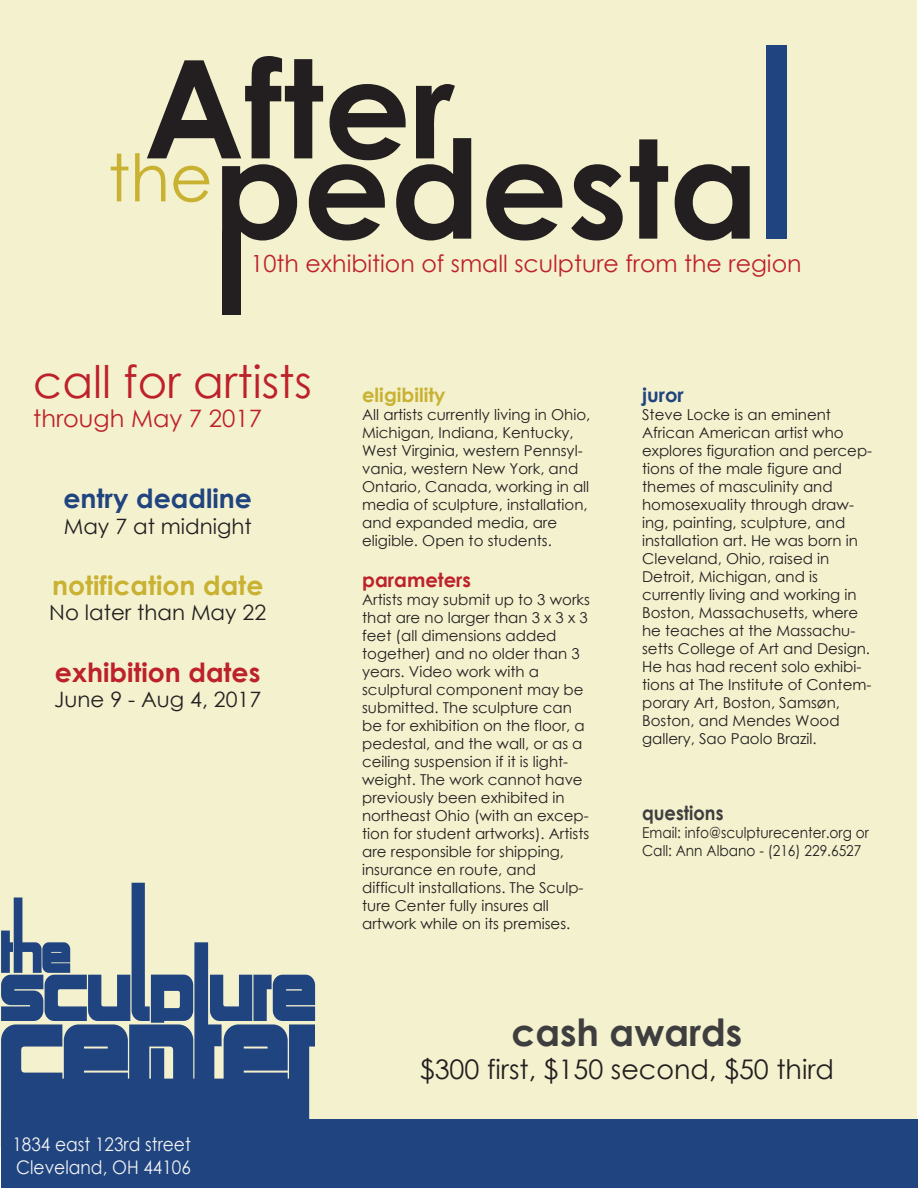
<style>
.page{position:relative;width:918px;height:1188px;background:#fff}
.page>*{position:absolute;margin:0;border:0;box-sizing:border-box;transform-origin:0 0}
.t1{font:700 136.5px "Century Gothic";color:#231f20}
.t2{font:65.55px "Century Gothic";color:#c9b232}
.t3{font:45px "Century Gothic";color:#bd2129}
.t4{font:700 37.5px "Century Gothic";color:#3e3e3f}
.t5{font:27px "Century Gothic";color:#231f20}
.t6{font:700 26.55px "Century Gothic";color:#c9b232}
.t7{font:700 26.55px "Century Gothic";color:#bd2129}
.t8{font:700 26.55px "Century Gothic";color:#20447f}
.t9{font:24px "Century Gothic";color:#bd2129}
.t10{font:23.7px "Century Gothic";color:#bd2129}
.t11{font:21.15px "Century Gothic";color:#231f20}
.t12{font:700 19.5px "Century Gothic";color:#c9b232}
.t13{font:700 19.5px "Century Gothic";color:#bd2129}
.t14{font:700 19.5px "Century Gothic";color:#3e3e3f;scale:.92 1}
.t15{font:700 19.5px "Century Gothic";color:#20447f}
.t16{font:18.75px/22.5px "Century Gothic";color:#f2f3f4;scale:.91 1}
.t17{font:15px/18px "Century Gothic";color:#231f20}
.t18{font:15px/18px "Century Gothic";color:#231f20;scale:.92 1}
</style>
<div class="page">
<div style="left:0;top:0;width:916px;height:1147px;background:#f4f1cf"></div>
<div style="left:1px;top:1119px;width:917px;height:69px;background:#20447f"></div>
<svg style="left:1px;top:883px;width:314px;height:236px;fill:#20447f"></svg>
<div style="left:766px;top:45px;width:21px;height:194px;background:#20447f"></div>
<div style="left:222px;top:232px;width:18px;height:83px;background:#231f20"></div>
<h1 class="t1" style="left:144px;top:5px;width:313px">After</h1>
<h1 class="t1" style="left:213px;top:85px;width:580px">pedestal</h1>
<h2 class="t2" style="left:108px;top:132px;width:106px">the</h2>
<h3 class="t10" style="left:250px;top:247px;width:553px">10th exhibition of small sculpture from the region</h3>
<h3 class="t3" style="left:33px;top:350px;width:280px">call for artists</h3>
<h3 class="t9" style="left:33px;top:402px;width:230px">through May 7 2017</h3>
<h3 class="t8" style="left:64px;top:478px;width:190px">entry deadline</h3>
<h3 class="t11" style="left:64px;top:511px;width:189px">May 7 at midnight</h3>
<h3 class="t6" style="left:52px;top:565px;width:213px">notification date</h3>
<h3 class="t11" style="left:49px;top:598px;width:218px">No later than May 22</h3>
<h3 class="t7" style="left:55px;top:652px;width:207px">exhibition dates</h3>
<h3 class="t11" style="left:54px;top:685px;width:208px">June 9 - Aug 4, 2017</h3>
<p class="t16" style="left:12px;top:1133px;width:198px">1834 east 123rd street<br>Cleveland, OH 44106</p>
<h3 class="t12" style="left:362px;top:380px;width:85px">eligibility</h3>
<p class="t17" style="left:362px;top:405px;width:230px">All artists currently living in Ohio,<br>Michigan, Indiana, Kentucky,<br>West Virginia, western Pennsyl&shy;vania, western New York, and<br>Ontario, Canada, working in all media of sculpture, installation, and expanded media, are eligible. Open to students.</p>
<h3 class="t13" style="left:362px;top:566px;width:110px">parameters</h3>
<p class="t17" style="left:362px;top:591px;width:229px">Artists may submit up to 3 works that are no larger than 3 x 3 x 3 feet (all dimensions added together) and no older than 3 years. Video work with a sculptural component may be submitted. The sculpture can be for exhibition on the floor, a pedestal, and the wall, or as a ceiling suspension if it is light&shy;weight. The work cannot have previously been exhibited in northeast Ohio (with an excep&shy;tion for student artworks). Artists are responsible for shipping, insurance en route, and difficult installations. The Sculp&shy;ture Center fully insures all artwork while on its premises.</p>
<h3 class="t15" style="left:642px;top:380px;width:43px">juror</h3>
<p class="t17" style="left:642px;top:405px;width:232px">Steve Locke is an eminent<br>African American artist who explores figuration and percep&shy;tions of the male figure and themes of masculinity and homosexuality through draw&shy;ing, painting, sculpture, and installation art. He was born in<br>Cleveland, Ohio, raised in<br>Detroit, Michigan, and is currently living and working in<br>Boston, Massachusetts, where he teaches at the Massachu&shy;setts College of Art and Design.<br>He has had recent solo exhibi&shy;tions at The Institute of Contem&shy;porary Art, Boston, Samsøn,<br>Boston, and Mendes Wood gallery, Sao Paolo Brazil.</p>
<h3 class="t14" style="left:642px;top:798px;width:90px">questions</h3>
<p class="t18" style="left:642px;top:823px;width:248px">Email: info@sculpturecenter.org or<br>Call: Ann Albano - (216) 229.6527</p>
<h3 class="t4" style="left:511px;top:1004px;width:232px">cash awards</h3>
<h3 class="t5" style="left:420px;top:1050px;width:416px">$300 first, $150 second, $50 third</h3>
</div>
